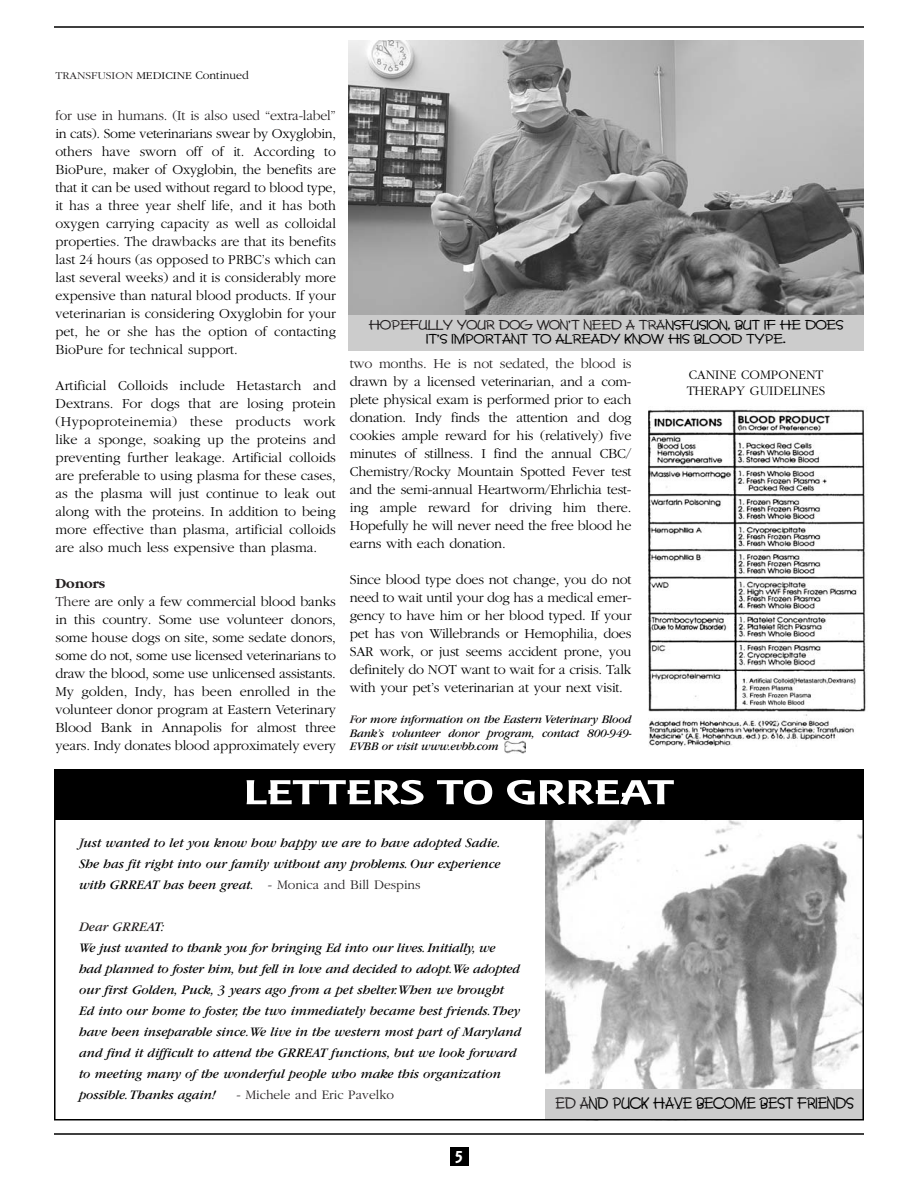
<style>
.page{position:relative;width:918px;height:1188px;background:#fff}
.page>*{position:absolute;margin:0;border:0;box-sizing:border-box;transform-origin:0 0}
.t1{font:36px "Equinox Plain";color:#fff;scale:1.6 1}
.t2{font:18px "Equinox Plain";color:#fff}
.t3{font:15px "Lumparsky";color:#000}
.t4{font:300 14.25px/18px "Garamond";letter-spacing:-.01em;color:#000;text-align:justify}
.t5{font:300 14.25px "Garamond";letter-spacing:-.015em;color:#231f20}
.t6{font:italic 13.5px/21px "Garamond";color:#000;text-align:justify}
.t7{font:300 13.5px/16.2px "Garamond";color:#000}
.t8{font:300 13.5px "Garamond";color:#231f20}
.t9{font:12.75px/13.5px "Lumparsky";color:#000;text-align:center;scale:1.18 1}
.t10{font:italic 12px/13.5px "Garamond";letter-spacing:-.015em;color:#000;text-align:justify}
.t11{font:300 10.8px "Garamond";color:#231f20;scale:1.11 1}
.s1{color:#000}
.s2{font-size:12px;color:#000}
.s3{font-weight:700;color:#231f20}
.s4{color:#231f20}
.s5{font-weight:300;font-style:normal;color:#231f20}
</style>
<div class="page">
<img style="left:545px;top:820px;width:316px;height:269px">
<div style="left:450px;top:1148px;width:18px;height:18px;background:#000"></div>
<img style="left:648px;top:409px;width:218px;height:338px">
<div style="left:54px;top:770px;width:810px;height:50px;background:#000"></div>
<hr style="left:54px;top:1133px;width:810px;height:2px;background:#000">
<hr style="left:54px;top:26px;width:810px;height:2px;background:#000">
<img style="left:348px;top:40px;width:516px;height:275px">
<div style="left:545px;top:1089px;width:319px;height:30px;background:#ccc"></div>
<div style="left:54px;top:773px;width:810px;height:347px;border:2px solid #000"></div>
<img style="left:504px;top:740px;width:22px;height:13px">
<div style="left:348px;top:315px;width:516px;height:36px;background:#ccc"></div>
<p class="t11" style="left:56px;top:71px;width:176px">TRANSFUSION <span class="s1">MEDICINE</span> <span class="s2">Continued</span></p>
<p class="t5" style="left:56px;top:109px;width:282px">for use in humans. (It is also used “extra-label”</p>
<p class="t4" style="left:56px;top:125px;width:282px">in cats). Some veterinarians swear by Oxyglobin, others have sworn off of it. According to BioPure, maker of Oxyglobin, the benefits are that it can be used without regard to blood type, it has a three year shelf life, and it has both oxygen carrying capacity as well as colloidal properties. The drawbacks are that its benefits last 24 hours (as opposed to PRBC’s which can last several weeks) and it is considerably more expensive than natural blood products. If your veterinarian is considering Oxyglobin for your pet, he or she has the option of contacting BioPure for technical support.</p>
<p class="t4" style="left:56px;top:377px;width:282px">Artificial Colloids include Hetastarch and Dextrans. For dogs that are losing protein (Hypoproteinemia) these products work like a sponge, soaking up the proteins and preventing further leakage. Artificial colloids are preferable to using plasma for these cases, as the plasma will just continue to leak out along with the proteins. In addition to being more effective than plasma, artificial colloids are also much less expensive than plasma.</p>
<p class="t4" style="left:56px;top:575px;width:282px;text-align:left"><span class="s3">Donors<br></span><span class="s4">Ther</span>e are only a few commercial blood banks in this country. Some use volunteer donors, some house dogs on site, some sedate donors, some do not, some use licensed veterinarians to draw the blood, some use unlicensed assistants.<br>My golden, Indy, has been enrolled in the volunteer donor program at Eastern Veterinary Blood Bank in Annapolis for almost three years. Indy donates blood approximately every</p>
<h1 class="t1" style="left:244px;top:779px;width:271px">LETTERS TO GRREAT</h1>
<p class="t9" style="left:369px;top:319px;width:404px"><span class="s4">HOPEFULLY YOUR DOG WON’T NEED A TRA</span>NSFUSION, BUT IF HE DOES<br>IT’S IMPORTANT TO ALREADY KNOW HIS BLOOD TYPE.</p>
<p class="t5" style="left:350px;top:358px;width:283px">two months. He is not sedated, the blood is</p>
<p class="t4" style="left:350px;top:373px;width:283px">drawn by a licensed veterinarian, and a com&shy;plete physical exam is performed prior to each donation. Indy finds the attention and dog cookies ample reward for his (relatively) five minutes of stillness. I find the annual CBC/ Chemistry/Rocky Mountain Spotted Fever test and the semi-annual Heartworm/Ehrlichia test&shy;ing ample reward for driving him there.<br>Hopefully he will never need the free blood he earns with each donation.</p>
<p class="t4" style="left:350px;top:571px;width:283px">Since blood type does not change, you do not need to wait until your dog has a medical emer&shy;gency to have him or her blood typed. If your pet has von Willebrands or Hemophilia, does SAR work, or just seems accident prone, you definitely do NOT want to wait for a crisis. Talk with your pet’s veterinarian at your next visit.</p>
<p class="t10" style="left:350px;top:714px;width:283px"><span class="s4">F</span>or more information on the Eastern Veterinary Blood Bank’s volunteer donor program, contact 800-949- EVBB or visit www.evbb.com</p>
<p class="t7" style="left:687px;top:368px;width:140px">CANINE COMPONENT<br>THERAPY GUIDELINES</p>
<p class="t6" style="left:79px;top:833px;width:423px"><span class="s4">J</span>ust wanted to let you know how happy we are to have adopted Sadie.<br>She has fit right into our family without any problems. Our experience with GRREAT has been great. <span class="s5">- Monica and Bill Despins</span></p>
<p class="t6" style="left:79px;top:917px;width:444px;text-align:left"><span class="s4">Dear GRREA</span>T:<br>We just wanted to thank you for bringing Ed into our lives. Initially, we had planned to foster him, but fell in love and decided to adopt.We adopted our first Golden, Puck, 3 years ago from a pet shelter.When we brought Ed into our home to foster, the two immediately became best friends.They have been inseparable since.We live in the western most part of Maryland and find it difficult to attend the GRREAT functions, but we look forward to meeting many of the wonderful people who make this organization possible.Thanks again!</p>
<p class="t8" style="left:236px;top:1089px;width:159px">- Michele and Eric Pavelko</p>
<p class="t2" style="left:455px;top:1150px;width:9px">5</p>
<p class="t3" style="left:555px;top:1097px;width:300px"><span class="s4">ED A</span>ND PUCK HAVE BECOME BEST FRIENDS</p>
</div>
